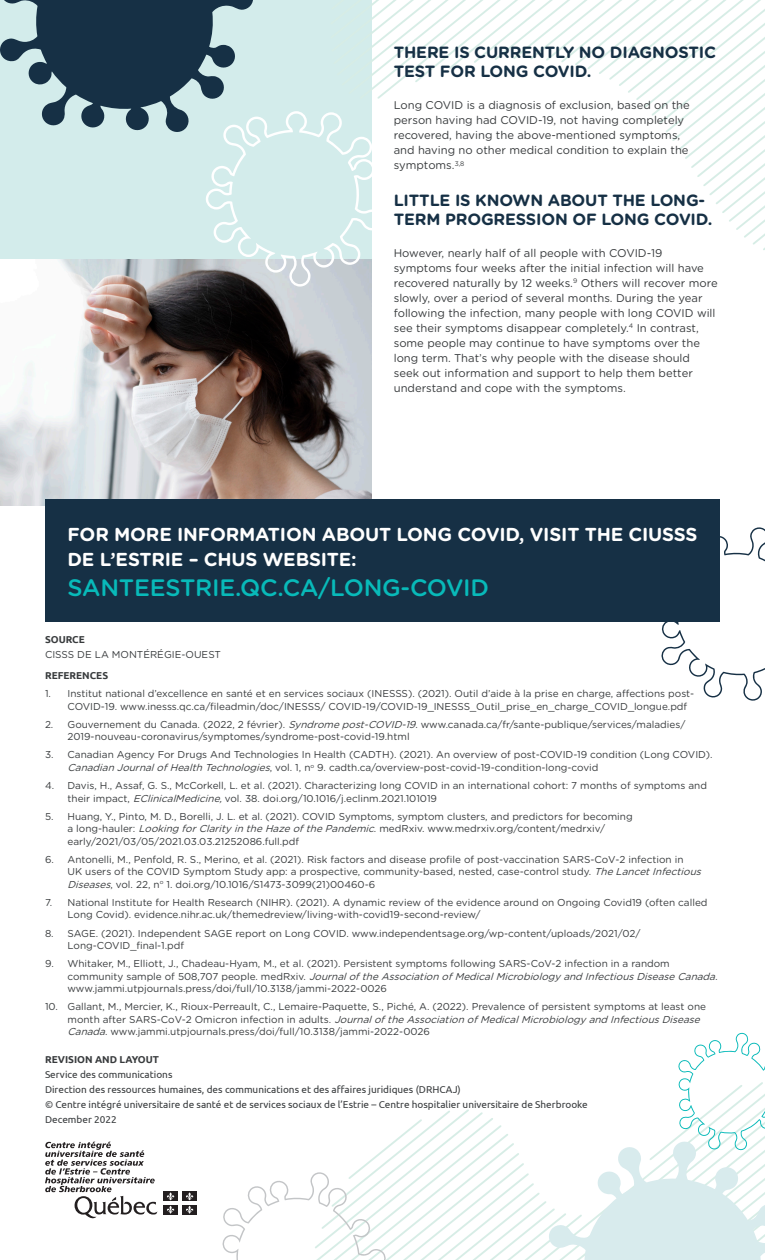
<style>
.page{position:relative;width:765px;height:1260px;background:#fff}
.page>*{position:absolute;margin:0;border:0;box-sizing:border-box;transform-origin:0 0}
.Texte{font:500 23.75px "Gotham Rounded";letter-spacing:-.01em;color:#08bab9}
.Texte-2{font:700 18.75px/25px "Gotham Rounded";letter-spacing:-.01em;color:#fff}
.t1{font:700 16.25px/19.5px "Gotham Rounded";letter-spacing:-.01em;color:#163045}
.Texte-3{font:11.25px/15px "Gotham Rounded";color:#383b3d}
.Texte-4{font:10px/12.5px "Gotham Rounded";color:#383b3d}
.Texte-5{font:10px "Ubuntu";color:#383b3d}
.Texte-6{font:700 10px "Ubuntu";color:#383b3d}
.s1{font-family:"Ubuntu";font-weight:700}
.s2{font-style:italic}
</style>
<div class="page">
<svg style="left:661px;top:527px;width:104px;height:174px"></svg>
<svg style="left:387px;top:1109px;width:160px;height:151px"></svg>
<svg style="left:547px;top:1032px;width:218px;height:228px"></svg>
<svg style="left:383px;top:0;width:382px;height:250px"></svg>
<img style="left:0;top:287px;width:371px;height:219px">
<div style="left:45px;top:499px;width:675px;height:123px;background:#163045"></div>
<svg style="left:0;top:0;width:383px;height:287px;background:#b1c6ca"></svg>
<svg style="left:45px;top:1141px;width:342px;height:119px"></svg>
<p class="t1" style="left:394px;top:42px;width:324px">THERE IS CURRENTLY NO DIAGNOSTIC<br>TEST FOR LONG COVID.</p>
<p class="Texte-3" style="left:394px;top:97px;width:298px">Long COVID is a diagnosis of exclusion, based on the person having had COVID-19, not having completely recovered, having the above-mentioned symptoms, and having no other medical condition to explain the symptoms.<sup>3,8</sup></p>
<p class="t1" style="left:394px;top:190px;width:320px">LITTLE IS KNOWN ABOUT THE LONG-<br>TERM PROGRESSION OF LONG COVID.</p>
<p class="Texte-3" style="left:394px;top:245px;width:326px">However, nearly half of all people with COVID-19 symptoms four weeks after the initial infection will have recovered naturally by 12 weeks.<sup>9</sup> Others will recover more slowly, over a period of several months. During the year following the infection, many people with long COVID will see their symptoms disappear completely.<sup>4</sup> In contrast, some people may continue to have symptoms over the long term. That’s why people with the disease should seek out information and support to help them better understand and cope with the symptoms.</p>
<p class="Texte-2" style="left:68px;top:521px;width:632px">FOR MORE INFORMATION ABOUT LONG COVID, VISIT THE CIUSSS<br>DE L’ESTRIE – CHUS WEBSITE:</p>
<p class="Texte" style="left:68px;top:570px;width:423px">SANTEESTRIE.QC.CA/LONG-COVID</p>
<p class="Texte-4" style="left:45px;top:632px;width:178px;line-height:15px"><span class="s1">SOURCE<br></span>CISSS DE LA MONTÉRÉGIE-OUEST</p>
<p class="Texte-6" style="left:45px;top:669px;width:65px">REFERENCES</p>
<p class="Texte-4" style="left:68px;top:687px;width:628px;text-indent:-22px">1. Institut national d’excellence en santé et en services sociaux (INESSS). (2021). Outil d’aide à la prise en charge, affections post-<br>COVID-19. www.inesss.qc.ca/fileadmin/doc/INESSS/ COVID-19/COVID-19_INESSS_Outil_prise_en_charge_COVID_longue.pdf</p>
<p class="Texte-4" style="left:68px;top:718px;width:619px;text-indent:-22px">2. Gouvernement du Canada. (2022, 2 février). <span class="s2">Syndromepost-COVID-19</span>. www.canada.ca/fr/sante-publique/services/maladies/<br>2019-nouveau-coronavirus/symptomes/syndrome-post-covid-19.html</p>
<p class="Texte-4" style="left:68px;top:748px;width:647px;text-indent:-22px">3. Canadian Agency For Drugs And Technologies In Health (CADTH). (2021). An overview of post-COVID-19 condition (Long COVID).<br><span class="s2">CanadianJournalofHealthTechnologies</span>, vol. 1, n<sup>o</sup> 9. cadth.ca/overview-post-covid-19-condition-long-covid</p>
<p class="Texte-4" style="left:68px;top:779px;width:641px;text-indent:-22px">4. Davis, H., Assaf, G. S., McCorkell, L. et al. (2021). Characterizing long COVID in an international cohort: 7 months of symptoms and their impact, <span class="s2">EClinicalMedicine,</span>vol. 38. doi.org/10.1016/j.eclinm.2021.101019</p>
<p class="Texte-4" style="left:68px;top:809px;width:567px;text-indent:-22px">5. Huang, Y., Pinto, M. D., Borelli, J. L. et al. (2021). COVID Symptoms, symptom clusters, and predictors for becoming a long-hauler: <span class="s2">LookingforClarityintheHazeofthePandemic</span>. medRxiv. www.medrxiv.org/content/medrxiv/ early/2021/03/05/2021.03.03.21252086.full.pdf</p>
<p class="Texte-4" style="left:68px;top:853px;width:639px;text-indent:-22px">6. Antonelli, M., Penfold, R. S., Merino, et al. (2021). Risk factors and disease profile of post-vaccination SARS-CoV-2 infection in<br>UK users of the COVID Symptom Study app: a prospective, community-based, nested, case-control study. <span class="s2">TheLancetInfectious<br>Diseases</span>, vol. 22, n<sup>o</sup> 1. doi.org/10.1016/S1473-3099(21)00460-6</p>
<p class="Texte-4" style="left:68px;top:896px;width:642px;text-indent:-22px">7. National Institute for Health Research (NIHR). (2021). A dynamic review of the evidence around on Ongoing Covid19 (often called<br>Long Covid). evidence.nihr.ac.uk/themedreview/living-with-covid19-second-review/</p>
<p class="Texte-4" style="left:68px;top:926px;width:575px;text-indent:-22px">8. SAGE. (2021). Independent SAGE report on Long COVID. www.independentsage.org/wp-content/uploads/2021/02/<br>Long-COVID_final-1.pdf</p>
<p class="Texte-4" style="left:68px;top:957px;width:655px;text-indent:-22px">9. Whitaker, M., Elliott, J., Chadeau-Hyam, M., et al. (2021). Persistent symptoms following SARS-CoV-2 infection in a random<br>c o m m u n i t y s a m p l e o f 5 0 8 , 7 0 7 p e o p l e . m e d R x i v . <span class="s2">JournaloftheAssociationofMedicalMicrobiologyandInfectiousDiseaseCanada. </span>www.jammi.utpjournals.press/doi/full/10.3138/jammi-2022-0026</p>
<p class="Texte-4" style="left:68px;top:1000px;width:640px;text-indent:-22px">10. Gallant, M., Mercier, K., Rioux-Perreault, C., Lemaire-Paquette, S., Piché, A. (2022). Prevalence of persistent symptoms at least one m o n t h a f t e r S A R S - C o V - 2 O m i c r o n i n f e c t i o n i n a d u l t s . <span class="s2">JournaloftheAssociationofMedicalMicrobiologyandInfectiousDisease<br>Canada</span>. www.jammi.utpjournals.press/doi/full/10.3138/jammi-2022-0026</p>
<p class="Texte-6" style="left:45px;top:1053px;width:116px">REVISION AND LAYOUT</p>
<p class="Texte-5" style="left:45px;top:1068px;width:129px">Service des communications</p>
<p class="Texte-5" style="left:45px;top:1083px;width:417px">Direction des ressources humaines, des communications et des affaires juridiques (DRHCAJ)</p>
<p class="Texte-5" style="left:45px;top:1098px;width:544px">© Centre intégré universitaire de santé et de services sociaux de l’Estrie – Centre hospitalier universitaire de Sherbrooke</p>
<p class="Texte-5" style="left:45px;top:1113px;width:73px">December 2022</p>
</div>
